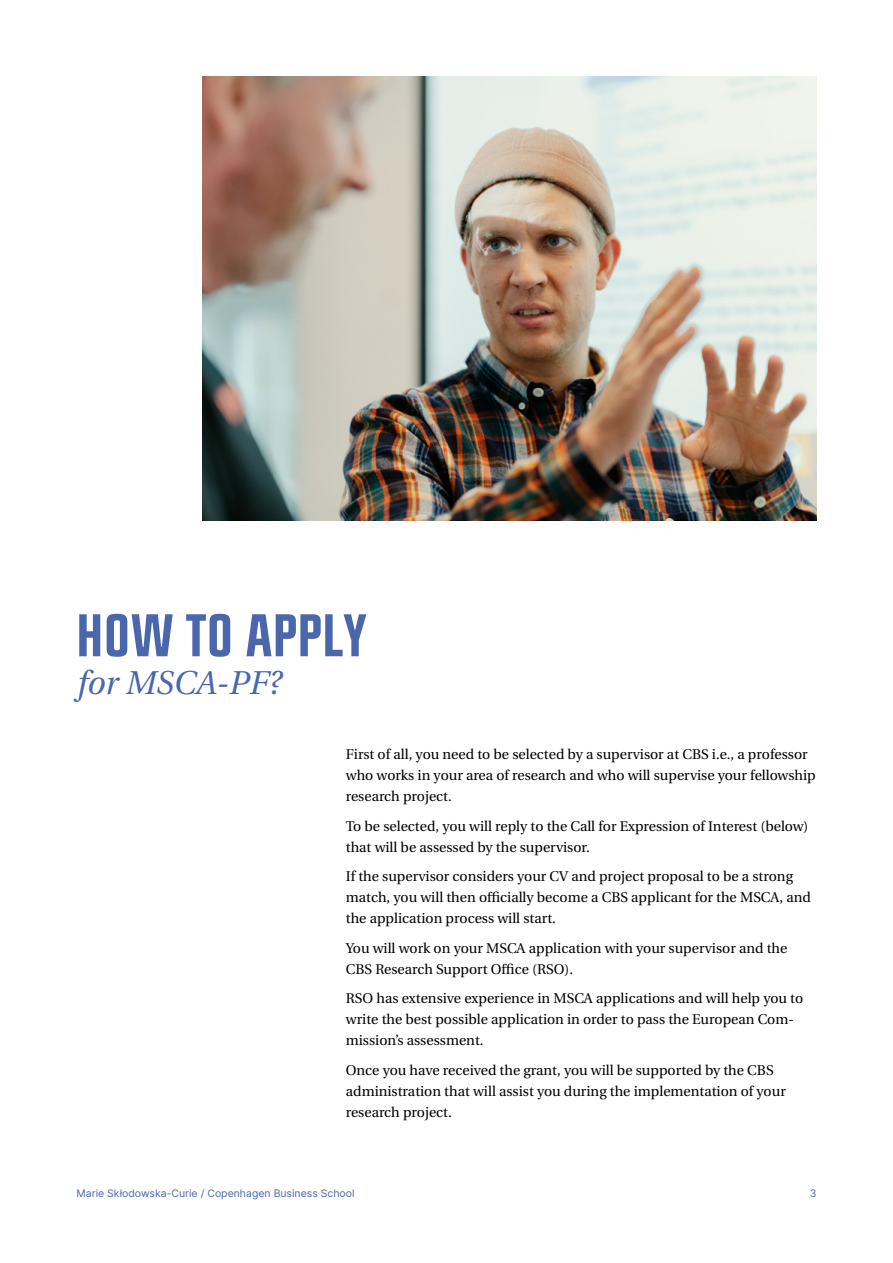
<style>
.page{position:relative;width:893px;height:1263px;background:#fff}
.page>*{position:absolute;margin:0;border:0;box-sizing:border-box;transform-origin:0 0}
.t1{font:700 60px "CBSNEW";color:#4967aa}
.t2{font:italic 33px "CBS Serif";color:#4967aa}
.t3{font:14.1px/21px "CBS Serif";color:#000}
.t4{font:10.5px "CBS Sans";color:#4967aa}
</style>
<div class="page">
<img style="left:203px;top:77px;width:613px;height:443px">
<h1 class="t1" style="left:76px;top:607px;width:293px">HOW TO APPLY</h1>
<h2 class="t2" style="left:76px;top:657px;width:207px">for MSCA-PF?</h2>
<p class="t3" style="left:346px;top:744px;width:471px">First of all, you need to be selected by a supervisor at CBS i.e., a professor who works in your area of research and who will supervise your fellowship research project.</p>
<p class="t3" style="left:346px;top:815px;width:464px">To be selected, you will reply to the Call for Expression of Interest (below) that will be assessed by the supervisor.</p>
<p class="t3" style="left:346px;top:866px;width:467px">If the supervisor considers your CV and project proposal to be a strong match, you will then officially become a CBS applicant for the MSCA, and the application process will start.</p>
<p class="t3" style="left:346px;top:937px;width:443px">You will work on your MSCA application with your supervisor and the<br>CBS Research Support Office (RSO).</p>
<p class="t3" style="left:346px;top:988px;width:459px">RSO has extensive experience in MSCA applications and will help you to write the best possible application in order to pass the European Com&shy;mission’s assessment.</p>
<p class="t3" style="left:346px;top:1059px;width:441px">Once you have received the grant, you will be supported by the CBS administration that will assist you during the implementation of your research project.</p>
<p class="t4" style="left:77px;top:1185px;width:280px">Marie Skłodowska-Curie / Copenhagen Business School</p>
<p class="t4" style="left:810px;top:1185px;width:8px">3</p>
</div>
